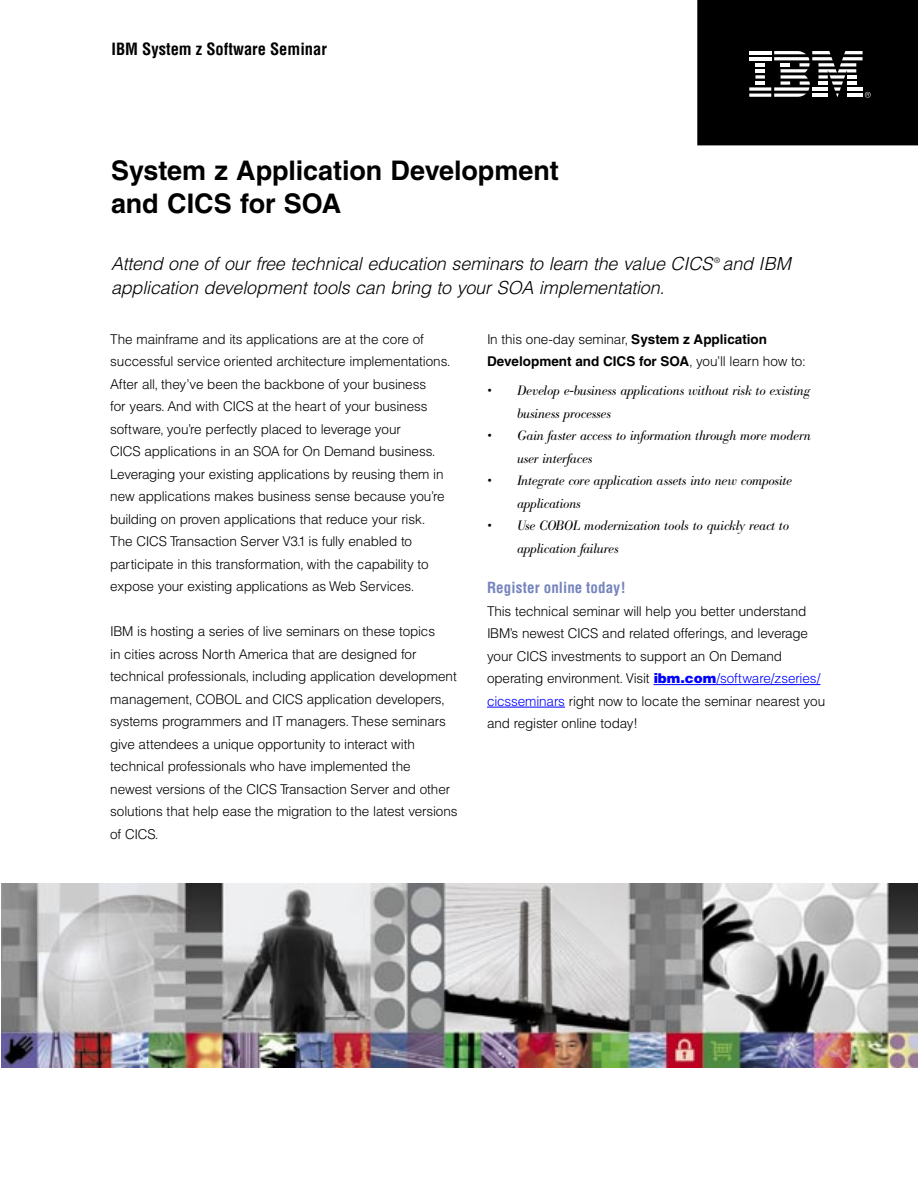
<style>
.page{position:relative;width:918px;height:1188px;background:#fff}
.page>*{position:absolute;margin:0;border:0;box-sizing:border-box;transform-origin:0 0}
.BR_Cover_headline{font:700 27px/33px "Helvetica";letter-spacing:-.005em;color:#000}
.BR_Cover_headline-2{font:italic 300 18px "IBM Helvetica";letter-spacing:-.01em;color:#000}
.x_Cover_subject_identifier{font:700 condensed 16.5px "Helvetica";color:#000}
.Subhead{font:700 condensed 15px "Helvetica";letter-spacing:.01em;color:#7584bd}
.HTML_Preformatted{font:300 13.5px/22.5px "IBM Helvetica";letter-spacing:-.01em;color:#000}
.Default_Text{font:300 13.5px/22.5px "IBM Helvetica";letter-spacing:-.01em;color:#000}
.italic_bullets{font:italic 13.5px/22.5px "IBM Bodoni BE Light";letter-spacing:-.01em;color:#000}
.Default_Text-2{font:700 13.5px/22.5px "Helvetica";color:#000}
.BR_Cover_headline-3{font:300 7.5px "IBM Helvetica";color:#000}
.s1{font-family:"IBM Helvetica";font-weight:300}
.s2{font-weight:900;color:#00f}
.s3{color:#00f}
</style>
<div class="page">
<svg style="left:697px;top:0;width:221px;height:145px;background:#101010"></svg>
<hr style="left:812px;top:94px;width:16px;height:3px;background:#fff">
<hr style="left:749px;top:94px;width:22px;height:3px;background:#fff">
<hr style="left:653px;top:684px;width:63px;height:1px;background:#00f">
<hr style="left:716px;top:684px;width:104px;height:1px;background:#00f">
<hr style="left:487px;top:707px;width:78px;height:1px;background:#00f">
<img style="left:1px;top:883px;width:917px;height:184px">
<p class="x_Cover_subject_identifier" style="left:112px;top:39px;width:217px">IBM System z Software Seminar</p>
<p class="BR_Cover_headline" style="left:111px;top:154px;width:449px">System z Application Development and CICS for SOA</p>
<p class="BR_Cover_headline-2" style="left:111px;top:252px;width:603px">Attend one of our free technical education seminars to learn the value CICS</p>
<p class="BR_Cover_headline-3" style="left:714px;top:255px;width:7px">®</p>
<p class="BR_Cover_headline-2" style="left:722px;top:252px;width:70px">and IBM</p>
<p class="BR_Cover_headline-2" style="left:111px;top:276px;width:555px">application development tools can bring to your SOA implementation.</p>
<p class="Default_Text-2" style="left:487px;top:327px;width:321px"><span class="s1">In this one-day seminar,</span> System z Application<br>Development and CICS for SOA<span class="s1">, you’ll learn how to:</span></p>
<p class="italic_bullets" style="left:517px;top:380px;width:295px;text-indent:-30px">• Develop e-business applications without risk to existing business processes</p>
<p class="italic_bullets" style="left:517px;top:425px;width:295px;text-indent:-30px">• Gain faster access to information through more modern user interfaces</p>
<p class="italic_bullets" style="left:517px;top:470px;width:277px;text-indent:-30px">• Integrate core application assets into new composite applications</p>
<p class="italic_bullets" style="left:517px;top:515px;width:274px;text-indent:-30px">• Use COBOL modernization tools to quickly react to application failures</p>
<p class="Subhead" style="left:487px;top:579px;width:140px">Register online today!</p>
<p class="Default_Text" style="left:487px;top:599px;width:340px">This technical seminar will help you better understand IBM’s newest CICS and related offerings, and leverage your CICS investments to support an On Demand operating environment. Visit <span class="s2">ibm.com</span><span class="s3">/software/zseries/ cicsseminars</span> right now to locate the seminar nearest you and register online today!</p>
<p class="HTML_Preformatted" style="left:110px;top:327px;width:342px">The mainframe and its applications are at the core of successful service oriented architecture implementations.<br>After all, they’ve been the backbone of your business<br>for years. And with CICS at the heart of your business software, you’re perfectly placed to leverage your<br>CICS applications in an SOA for On Demand business.<br>Leveraging your existing applications by reusing them in new applications makes business sense because you’re building on proven applications that reduce your risk.<br>The CICS Transaction Server V3.1 is fully enabled to participate in this transformation, with the capability to expose your existing applications as Web Services.</p>
<p class="HTML_Preformatted" style="left:110px;top:620px;width:349px">IBM is hosting a series of live seminars on these topics<br>in cities across North America that are designed for technical professionals, including application development management, COBOL and CICS application developers, systems programmers and IT managers. These seminars give attendees a unique opportunity to interact with technical professionals who have implemented the<br>newest versions of the CICS Transaction Server and other solutions that help ease the migration to the latest versions of CICS.</p>
</div>
